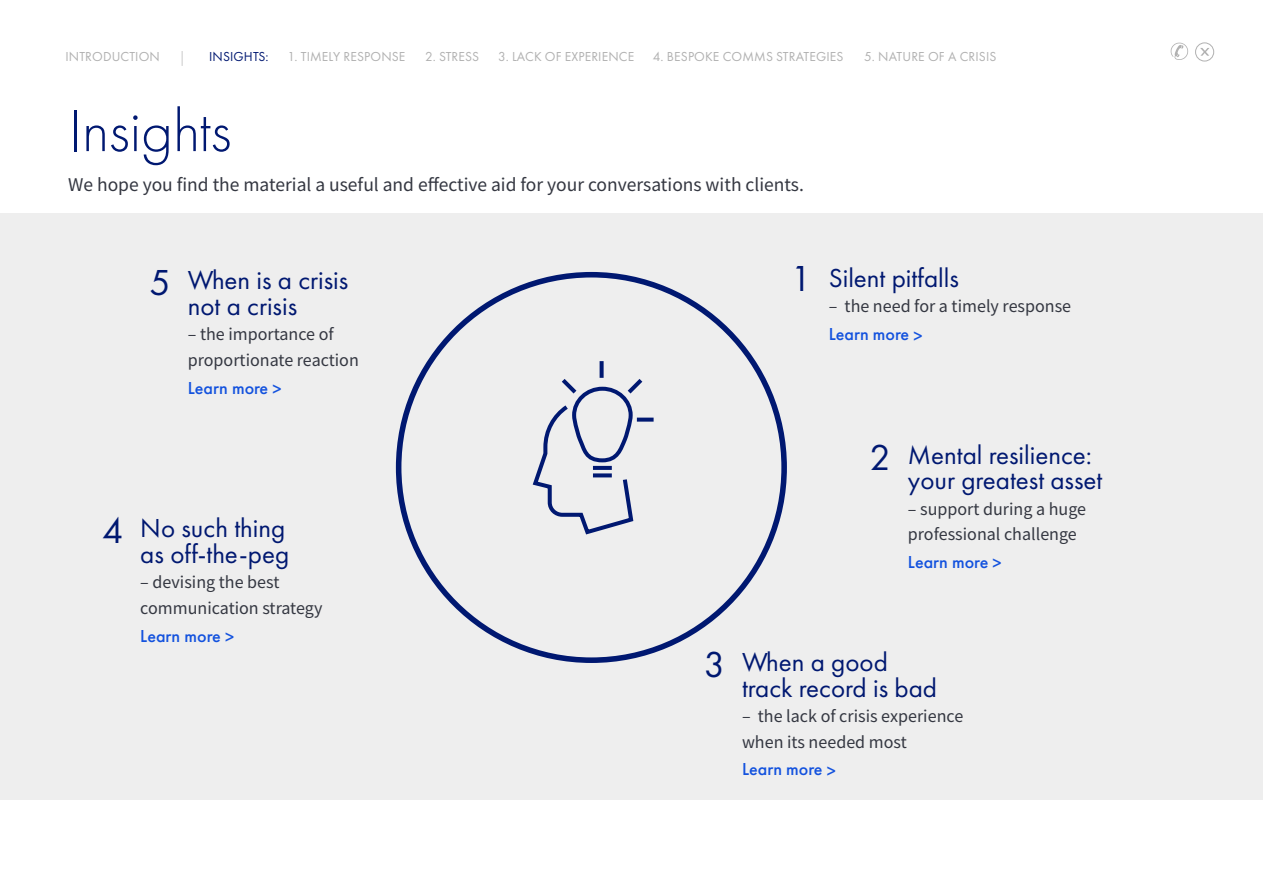
<style>
.page{position:relative;width:1263px;height:893px;background:#fff}
.page>*{position:absolute;margin:0;border:0;box-sizing:border-box;transform-origin:0 0}
.Copy{font:300 61.5px "Futura PT";color:#001871}
.Copy-2{font:27px/25.5px "Futura PT";color:#001871}
.Copy-3{font:19.5px "Source Sans Pro";color:#343741}
.Copy-4{font:18px/25.5px "Source Sans Pro";color:#343741}
.Copy-5{font:500 18px "Futura PT";color:#1352de}
.t1{font:13.5px "Futura PT";letter-spacing:.01em;color:#b1b1b1}
.t2{font:13.5px "Futura PT";letter-spacing:.01em;color:#001871}
.s1{font-size:37.5px}
</style>
<div class="page">
<svg style="left:1171px;top:43px;width:17px;height:17px"></svg>
<div style="left:1195px;top:43px;width:19px;height:18px;border:1px solid #b1b1b1;border-radius:50%"></div>
<svg style="left:1200px;top:48px;width:9px;height:8px"></svg>
<div style="left:0;top:213px;width:1263px;height:586px;background:#eee"></div>
<svg style="left:532px;top:361px;width:122px;height:174px"></svg>
<svg style="left:182px;top:51px;width:1px;height:15px"></svg>
<p class="t1" style="left:65px;top:49px;width:96px">INTRODUCTION</p>
<p class="t2" style="left:209px;top:49px;width:61px">INSIGHTS:</p>
<p class="t1" style="left:288px;top:49px;width:119px">1. TIMELY RESPONSE</p>
<p class="t1" style="left:425px;top:49px;width:55px">2. STRESS</p>
<p class="t1" style="left:498px;top:49px;width:138px">3. LACK OF EXPERIENCE</p>
<p class="t1" style="left:653px;top:49px;width:192px">4. BESPOKE COMMS STRATEGIES</p>
<p class="t1" style="left:864px;top:49px;width:134px">5. NATURE OF A CRISIS</p>
<p class="Copy" style="left:68px;top:96px;width:165px">Insights</p>
<p class="Copy-3" style="left:68px;top:172px;width:737px">We hope you find the material a useful and effective aid for your conversations with clients.</p>
<p class="Copy-2" style="left:150px;top:268px;width:200px;text-align:center"><span class="s1">5</span> When is a crisis not a crisis</p>
<p class="Copy-4" style="left:188px;top:322px;width:173px">– the importance of proportionate reaction</p>
<p class="Copy-5" style="left:188px;top:377px;width:95px">Learn more &gt;</p>
<p class="Copy-2" style="left:102px;top:516px;width:189px;text-align:right"><span class="s1">4</span> No such thing as off-the-peg</p>
<p class="Copy-4" style="left:140px;top:570px;width:184px">– devising the best communication strategy</p>
<p class="Copy-5" style="left:140px;top:625px;width:95px">Learn more &gt;</p>
<p class="Copy-2" style="left:790px;top:265px;width:170px"><span class="s1">1</span> Silent pitfalls</p>
<p class="Copy-4" style="left:829px;top:294px;width:244px">– the need for a timely response</p>
<p class="Copy-5" style="left:829px;top:323px;width:95px">Learn more &gt;</p>
<p class="Copy-2" style="left:908px;top:442px;width:196px;text-indent:-38px"><span class="s1">2</span> Mental resilience: your greatest asset</p>
<p class="Copy-4" style="left:908px;top:496px;width:180px">– support during a huge professional challenge</p>
<p class="Copy-5" style="left:908px;top:551px;width:95px">Learn more &gt;</p>
<p class="Copy-2" style="left:742px;top:649px;width:197px;text-indent:-38px"><span class="s1">3</span> When a good track record is bad</p>
<p class="Copy-4" style="left:742px;top:703px;width:223px">– the lack of crisis experience when its needed most</p>
<p class="Copy-5" style="left:742px;top:758px;width:95px">Learn more &gt;</p>
</div>
